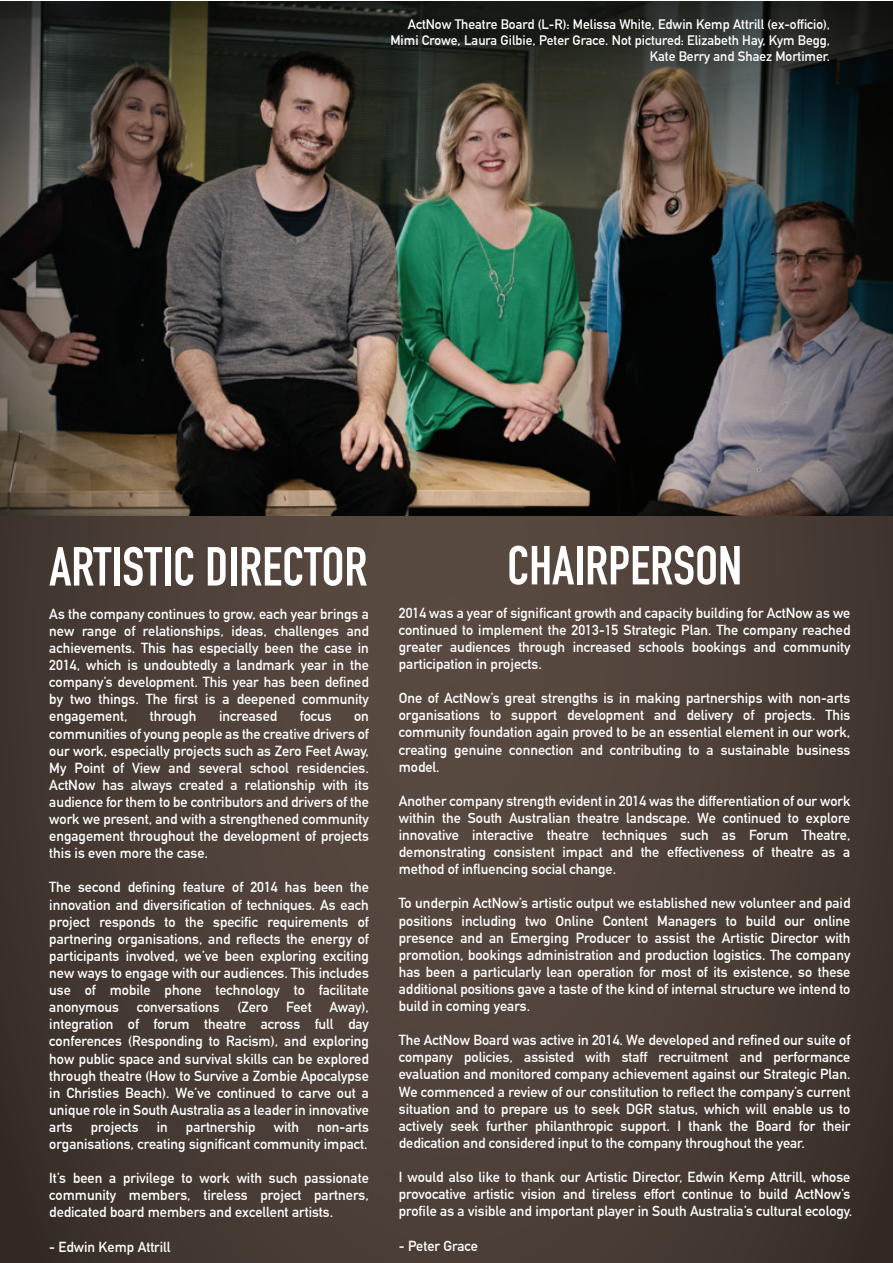
<style>
.page{position:relative;width:893px;height:1263px;background:#fff}
.page>*{position:absolute;margin:0;border:0;box-sizing:border-box;transform-origin:0 0}
.t1{font:700 54px "DIN Condensed";color:#fff}
.t2{font:700 14.25px/17.1px "DIN Alternate";color:#fff;text-align:justify}
.t3{font:700 13.5px/16.2px "DIN Alternate";color:#fff;text-align:right}
</style>
<div class="page">
<img style="left:0;top:1px;width:892px;height:1262px">
<svg style="left:0;top:1252px;width:12px;height:11px"></svg>
<p class="t3" style="left:390px;top:16px;width:441px">ActNow Theatre Board (L-R): Melissa White, Edwin Kemp Attrill (ex-officio),<br>Mimi Crowe, Laura Gilbie, Peter Grace. Not pictured: Elizabeth Hay, Kym Begg,<br>Kate Berry and Shaez Mortimer.</p>
<h1 class="t1" style="left:49px;top:547px;width:320px">ARTISTIC DIRECTOR</h1>
<p class="t2" style="left:49px;top:605px;width:321px">As the company continues to grow, each year brings a new range of relationships, ideas, challenges and achievements. This has especially been the case in 2014, which is undoubtedly a landmark year in the company’s development. This year has been defined by two things. The first is a deepened community engagement,</p>
<p class="t2" style="left:150px;top:708px;width:48px">through</p>
<p class="t2" style="left:219px;top:708px;width:60px">increased</p>
<p class="t2" style="left:300px;top:708px;width:33px">focus</p>
<p class="t2" style="left:49px;top:708px;width:321px;text-indent:305px">on communities of young people as the creative drivers of our work, especially projects such as Zero Feet Away, My Point of View and several school residencies.<br>ActNow has always created a relationship with its audience for them to be contributors and drivers of the work we present, and with a strengthened community engagement throughout the development of projects this is even more the case.</p>
<p class="t2" style="left:49px;top:879px;width:321px">The second defining feature of 2014 has been the innovation and diversification of techniques. As each project responds to the specific requirements of partnering organisations, and reflects the energy of participants involved, we’ve been exploring exciting new ways to engage with our audiences. This includes use of mobile phone technology to facilitate anonymous conversations (Zero Feet Away), integration of forum theatre across full day conferences (Responding to Racism), and exploring how public space and survival skills can be explored through theatre (How to Survive a Zombie Apocalypse in Christies Beach). We’ve continued to carve out a unique role in South Australia as a leader in innovative arts</p>
<p class="t2" style="left:91px;top:1118px;width:49px">projects</p>
<p class="t2" style="left:157px;top:1118px;width:13px">in</p>
<p class="t2" style="left:186px;top:1118px;width:71px">partnership</p>
<p class="t2" style="left:274px;top:1118px;width:27px">with</p>
<p class="t2" style="left:49px;top:1118px;width:321px;text-align:right">non-arts<br>organisations, creating significant community impact.</p>
<p class="t2" style="left:49px;top:1169px;width:321px">It’s been a privilege to work with such passionate community members, tireless project partners, dedicated board members and excellent artists.</p>
<p class="t2" style="left:49px;top:1238px;width:123px">- Edwin Kemp Attrill</p>
<h1 class="t1" style="left:507px;top:546px;width:236px">CHAIRPERSON</h1>
<p class="t2" style="left:399px;top:604px;width:453px">2014 was a year of significant growth and capacity building for ActNow as we continued to implement the 2013-15 Strategic Plan. The company reached greater audiences through increased schools bookings and community participation in projects.</p>
<p class="t2" style="left:399px;top:690px;width:453px">One of ActNow’s great strengths is in making partnerships with non-arts organisations to support development and delivery of projects. This community foundation again proved to be an essential element in our work, creating genuine connection and contributing to a sustainable business model.</p>
<p class="t2" style="left:399px;top:792px;width:453px">Another company strength evident in 2014 was the differentiation of our work within the South Australian theatre landscape. We continued to explore innovative interactive theatre techniques such as Forum Theatre, demonstrating consistent impact and the effectiveness of theatre as a method of influencing social change.</p>
<p class="t2" style="left:399px;top:895px;width:453px">To underpin ActNow’s artistic output we established new volunteer and paid positions including two Online Content Managers to build our online presence and an Emerging Producer to assist the Artistic Director with promotion, bookings administration and production logistics. The company has been a particularly lean operation for most of its existence, so these additional positions gave a taste of the kind of internal structure we intend to build in coming years.</p>
<p class="t2" style="left:399px;top:1032px;width:453px">The ActNow Board was active in 2014. We developed and refined our suite of company policies, assisted with staff recruitment and performance evaluation and monitored company achievement against our Strategic Plan.<br>We commenced a review of our constitution to reflect the company’s current situation and to prepare us to seek DGR status, which will enable us to actively seek further philanthropic support. I thank the Board for their dedication and considered input to the company throughout the year.</p>
<p class="t2" style="left:399px;top:1168px;width:455px;text-align:left">I would also like to thank our Artistic Director, Edwin Kemp Attrill, whose provocative artistic vision and tireless effort continue to build ActNow’s profile as a visible and important player in South Australia’s cultural ecology.</p>
<p class="t2" style="left:399px;top:1237px;width:81px">- Peter Grace</p>
</div>
